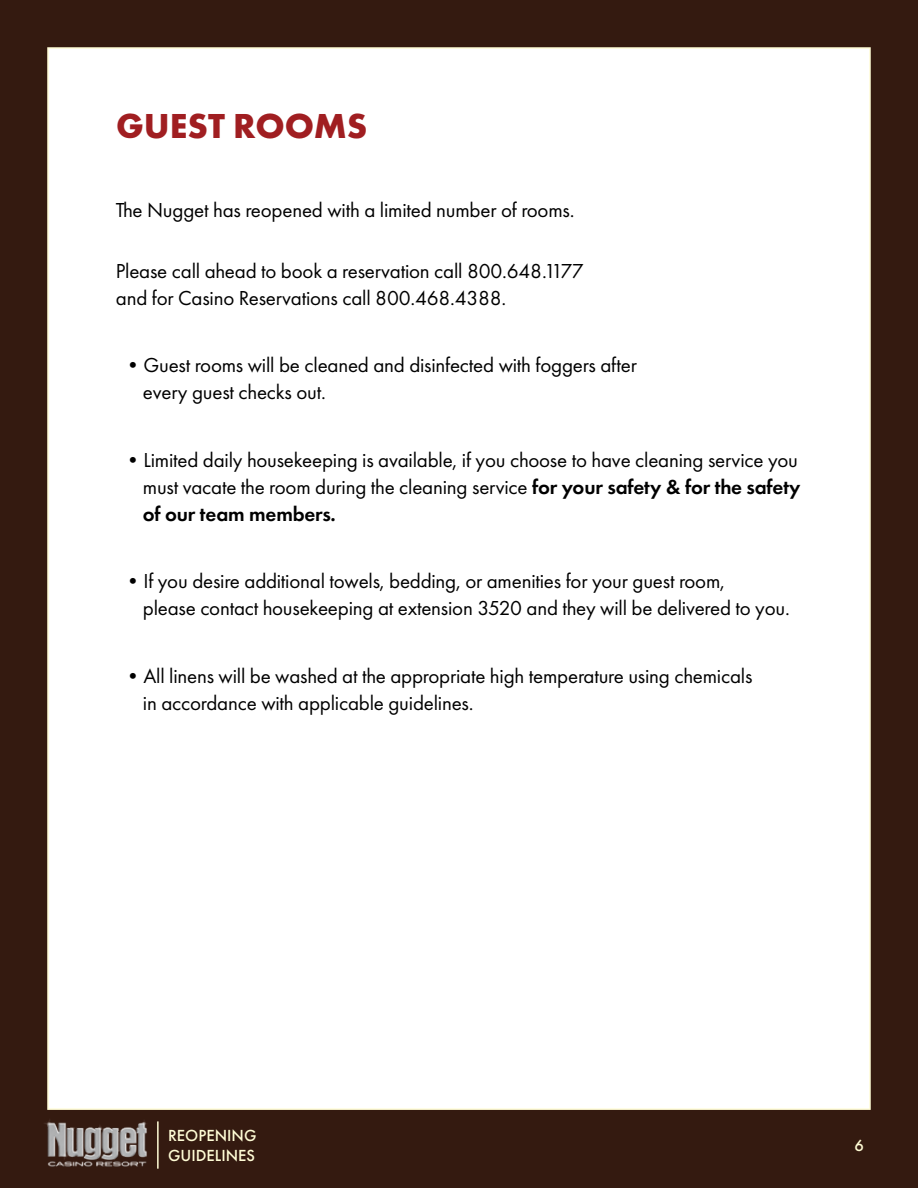
<style>
.page{position:relative;width:918px;height:1188px;background:#341a10}
.page>*{position:absolute;margin:0;border:0;box-sizing:border-box;transform-origin:0 0}
.t1{font:700 36px "Futura PT";color:#a01e21}
.t2{font:21px/27px "Futura PT";letter-spacing:-.01em;color:#000}
.t3{font:500 16.65px/20px "Futura PT";color:#fffcd5}
.s1{font-weight:600}
</style>
<div class="page">
<div style="left:47px;top:47px;width:824px;height:1063px;background:#fff;border:2px solid #fffcd5"></div>
<img style="left:44px;top:1120px;width:103px;height:47px">
<hr style="left:157px;top:1121px;width:2px;height:48px;background:#fffcd5">
<h1 class="t1" style="left:116px;top:103px;width:253px">GUEST ROOMS</h1>
<p class="t2" style="left:116px;top:197px;width:460px">The Nugget has reopened with a limited number of rooms.</p>
<p class="t2" style="left:116px;top:257px;width:469px">Please call ahead to book a reservation call 800.648.1177 and for Casino Reservations call 800.468.4388.</p>
<p class="t2" style="left:143px;top:352px;width:496px;text-indent:-20px">•Guest rooms will be cleaned and disinfected with foggers after every guest checks out.</p>
<p class="t2" style="left:143px;top:446px;width:659px;text-indent:-20px">•Limited daily housekeeping is available, if you choose to have cleaning service you must vacate the room during the cleaning service <span class="s1">for your safety &amp; for the safety of our team members.</span></p>
<p class="t2" style="left:143px;top:568px;width:649px;text-indent:-20px">•If you desire additional towels, bedding, or amenities for your guest room,<br>please contact housekeeping at extension 3520 and they will be delivered to you.</p>
<p class="t2" style="left:143px;top:662px;width:611px;text-indent:-20px">•All linens will be washed at the appropriate high temperature using chemicals in accordance with applicable guidelines.</p>
<p class="t3" style="left:168px;top:1125px;width:90px">REOPENING<br>GUIDELINES</p>
<p class="t3" style="left:855px;top:1135px;width:11px">6</p>
</div>
